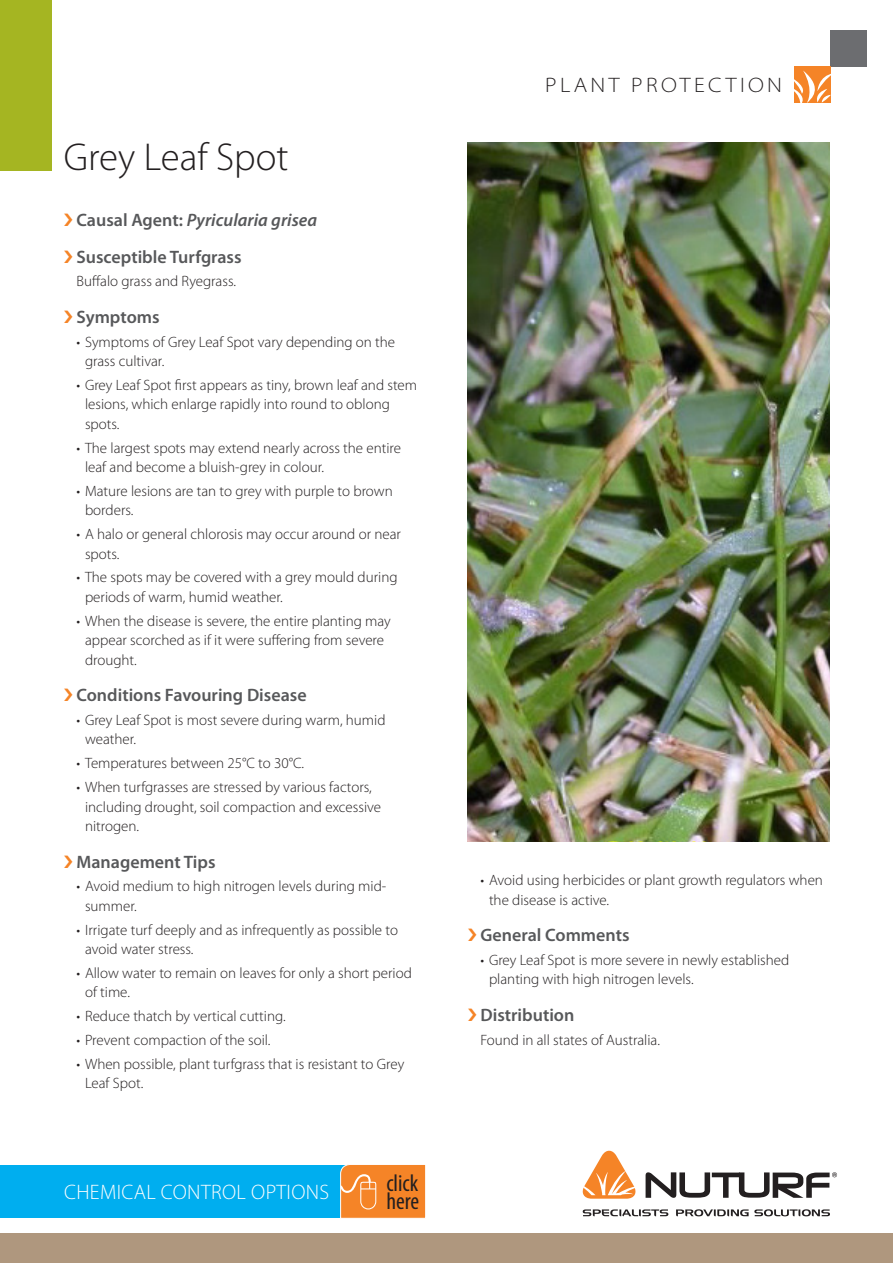
<style>
.page{position:relative;width:893px;height:1263px;background:#fff}
.page>*{position:absolute;margin:0;border:0;box-sizing:border-box;transform-origin:0 0}
.Weed_Name{font:300 39px "Myriad Pro";color:#231f20}
.t1{font:condensed 24px/18px "Myriad Pro";color:#231f20}
.t2{font:300 21px "Myriad Pro";letter-spacing:.015em;color:#fff}
.t3{font:300 semi-expanded 21px "Myriad Pro";letter-spacing:.16em;color:#231f20}
.t4{font:600 18px "Myriad Pro";color:#57585a}
.t5{font:italic 600 18px "Myriad Pro";color:#57585a}
.Body_Text{font:300 15px/19.5px "Myriad Pro";color:#231f20}
.s1{font-style:normal}
</style>
<div class="page">
<img style="left:468px;top:142px;width:361px;height:700px">
<div style="left:0;top:1233px;width:893px;height:30px;background:#af977e"></div>
<svg style="left:582px;top:1150px;width:54px;height:49px"></svg>
<svg style="left:583px;top:1209px;width:85px;height:7px"></svg>
<svg style="left:676px;top:1209px;width:154px;height:7px"></svg>
<svg style="left:646px;top:1172px;width:191px;height:26px"></svg>
<div style="left:830px;top:30px;width:36px;height:36px;background:#6c6d70"></div>
<div style="left:794px;top:66px;width:36px;height:36px;background:#f58427"></div>
<svg style="left:794px;top:71px;width:36px;height:31px"></svg>
<div style="left:0;top:0;width:51px;height:170px;background:#a5b522"></div>
<div style="left:0;top:1165px;width:353px;height:53px;background:#00aeef"></div>
<svg style="left:340px;top:1164px;width:86px;height:55px;background:#f5903d"></svg>
<p class="Weed_Name" style="left:64px;top:136px;width:226px">Grey Leaf Spot</p>
<p class="t5" style="left:77px;top:210px;width:242px"><span class="s1">Causal Agent:</span> Pyricularia grisea</p>
<p class="t4" style="left:77px;top:247px;width:167px">Susceptible Turfgrass</p>
<p class="Body_Text" style="left:77px;top:272px;width:161px">Buffalo grass and Ryegrass.</p>
<p class="t4" style="left:77px;top:307px;width:85px">Symptoms</p>
<p class="Body_Text" style="left:85px;top:332px;width:312px;text-indent:-9px">• Symptoms of Grey Leaf Spot vary depending on the grass cultivar.</p>
<p class="Body_Text" style="left:85px;top:375px;width:334px;text-indent:-9px">• Grey Leaf Spot first appears as tiny, brown leaf and stem lesions, which enlarge rapidly into round to oblong spots.</p>
<p class="Body_Text" style="left:85px;top:438px;width:318px;text-indent:-9px">• The largest spots may extend nearly across the entire leaf and become a bluish-grey in colour.</p>
<p class="Body_Text" style="left:85px;top:481px;width:309px;text-indent:-9px">• Mature lesions are tan to grey with purple to brown borders.</p>
<p class="Body_Text" style="left:85px;top:525px;width:317px;text-indent:-9px">• A halo or general chlorosis may occur around or near spots.</p>
<p class="Body_Text" style="left:85px;top:568px;width:314px;text-indent:-9px">• The spots may be covered with a grey mould during periods of warm, humid weather.</p>
<p class="Body_Text" style="left:85px;top:611px;width:307px;text-indent:-9px">• When the disease is severe, the entire planting may appear scorched as if it were suffering from severe drought.</p>
<p class="t4" style="left:77px;top:685px;width:232px">Conditions Favouring Disease</p>
<p class="Body_Text" style="left:85px;top:710px;width:302px;text-indent:-9px">• Grey Leaf Spot is most severe during warm, humid weather.</p>
<p class="Body_Text" style="left:77px;top:754px;width:229px">• Temperatures between 25°C to 30°C.</p>
<p class="Body_Text" style="left:85px;top:777px;width:298px;text-indent:-9px">• When turfgrasses are stressed by various factors, including drought, soil compaction and excessive nitrogen.</p>
<p class="t4" style="left:77px;top:851px;width:140px">Management Tips</p>
<p class="Body_Text" style="left:85px;top:877px;width:303px;text-indent:-9px">• Avoid medium to high nitrogen levels during mid&shy;summer.</p>
<p class="Body_Text" style="left:85px;top:920px;width:314px;text-indent:-9px">• Irrigate turf deeply and as infrequently as possible to avoid water stress.</p>
<p class="Body_Text" style="left:85px;top:963px;width:328px;text-indent:-9px">• Allow water to remain on leaves for only a short period of time.</p>
<p class="Body_Text" style="left:77px;top:1006px;width:211px">• Reduce thatch by vertical cutting.</p>
<p class="Body_Text" style="left:77px;top:1030px;width:195px">• Prevent compaction of the soil.</p>
<p class="Body_Text" style="left:85px;top:1054px;width:321px;text-indent:-9px">• When possible, plant turfgrass that is resistant to Grey<br>Leaf Spot.</p>
<p class="t2" style="left:64px;top:1181px;width:267px">CHEMICAL CONTROL OPTIONS</p>
<p class="t1" style="left:386px;top:1175px;width:34px">click here</p>
<p class="t3" style="left:545px;top:73px;width:238px">PLANT PROTECTION</p>
<p class="Body_Text" style="left:489px;top:871px;width:335px;text-indent:-9px">• Avoid using herbicides or plant growth regulators when the disease is active.</p>
<p class="t4" style="left:480px;top:925px;width:151px">General Comments</p>
<p class="Body_Text" style="left:489px;top:950px;width:302px;text-indent:-9px">• Grey Leaf Spot is more severe in newly established planting with high nitrogen levels.</p>
<p class="t4" style="left:480px;top:1005px;width:95px">Distribution</p>
<p class="Body_Text" style="left:480px;top:1030px;width:181px">Found in all states of Australia.</p>
</div>
